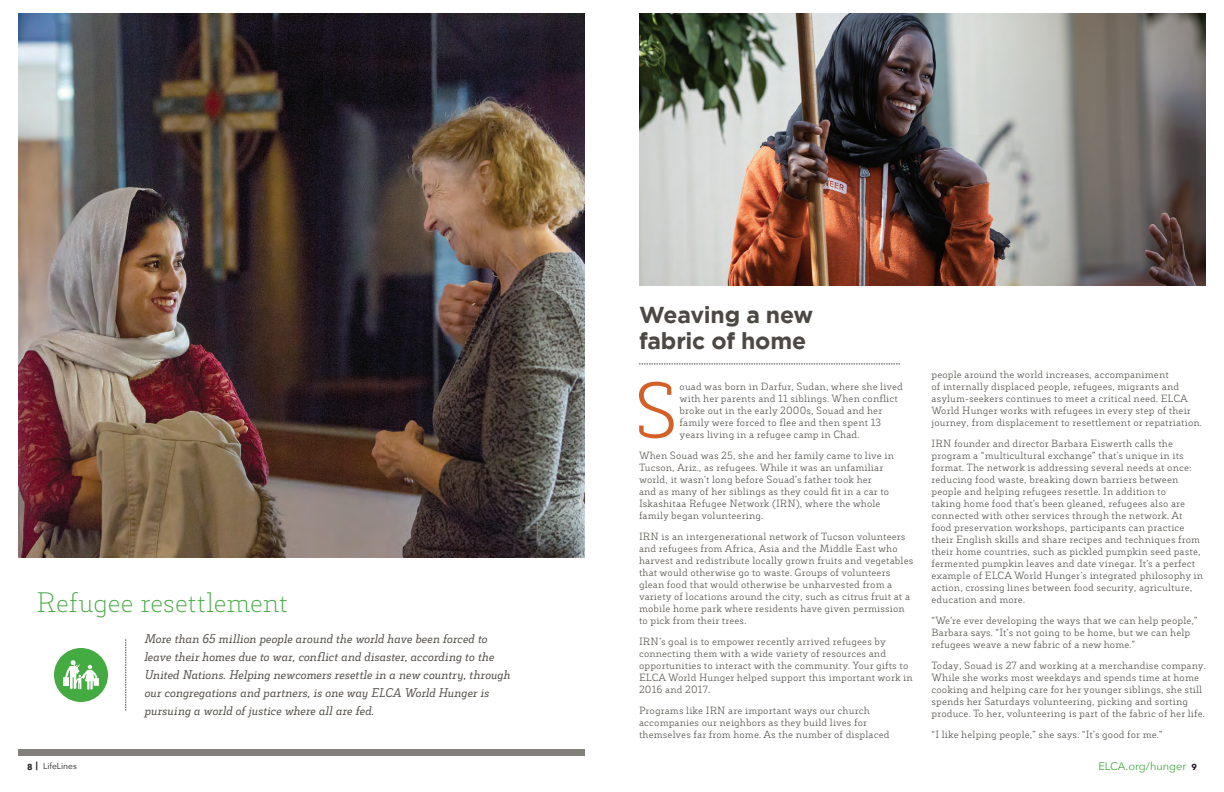
<style>
.page{position:relative;width:1224px;height:792px;background:#fff}
.page>*{position:absolute;margin:0;border:0;box-sizing:border-box;transform-origin:0 0}
.t1{font:300 75.7px "Decour";color:#d26027}
.t2{font:200 27px "Decour";letter-spacing:-.02em;color:#44aa42}
.t3{font:700 23px/26px "Gotham";letter-spacing:-.01em;color:#4c4843}
.t4{font:italic 12px/18px "Decour";letter-spacing:-.005em;color:#4c4843}
.t5{font:11px "Avenir Next";color:#44aa42}
.t6{font:300 10px/12px "Decour";letter-spacing:.015em;color:#4c4843}
.t7{font:8.5px "Avenir Next";color:#231f20}
.s1{font-weight:700}
.s2{font-weight:700;font-size:8.5px;color:#231f20}
</style>
<div class="page">
<img style="left:18px;top:14px;width:567px;height:544px">
<div style="left:18px;top:749px;width:567px;height:7px;background:#817f7a"></div>
<svg style="left:126px;top:639px;width:1px;height:72px"></svg>
<div style="left:54px;top:648px;width:54px;height:54px;background:#44aa42;border-radius:50%"></div>
<svg style="left:639px;top:364px;width:261px;height:1px"></svg>
<img style="left:639px;top:14px;width:567px;height:272px">
<svg style="left:63px;top:660px;width:36px;height:30px"></svg>
<h2 class="t2" style="left:36px;top:587px;width:253px">Refugee resettlement</h2>
<p class="t4" style="left:144px;top:630px;width:367px">More than 65 million people around the world have been forced to leave their homes due to war, conflict and disaster, according to the United Nations. Helping newcomers resettle in a new country, through our congregations and partners, is one way ELCA World Hunger is pursuing a world of justice where all are fed.</p>
<p class="t7" style="left:27px;top:759px;width:51px"><span class="s1">8 |</span> LifeLines</p>
<h3 class="t3" style="left:639px;top:301px;width:176px">Weaving a new fabric of home</h3>
<h1 class="t1" style="left:633px;top:366px;width:47px">S</h1>
<p class="t6" style="left:680px;top:380px;width:225px">ouad was born in Darfur, Sudan, where she lived with her parents and 11 siblings. When conflict broke out in the early 2000s, Souad and her family were forced to flee and then spent 13 years living in a refugee camp in Chad.</p>
<p class="t6" style="left:639px;top:449px;width:256px">When Souad was 25, she and her family came to live in Tucson, Ariz., as refugees. While it was an unfamiliar world, it wasn’t long before Souad’s father took her<br>and as many of her siblings as they could fit in a car to Iskashitaa Refugee Network (IRN), where the whole family began volunteering.</p>
<p class="t6" style="left:639px;top:530px;width:276px">IRN is an intergenerational network of Tucson volunteers and refugees from Africa, Asia and the Middle East who harvest and redistribute locally grown fruits and vegetables that would otherwise go to waste. Groups of volunteers glean food that would otherwise be unharvested from a variety of locations around the city, such as citrus fruit at a mobile home park where residents have given permission to pick from their trees.</p>
<p class="t6" style="left:639px;top:635px;width:275px">IRN’s goal is to empower recently arrived refugees by connecting them with a wide variety of resources and opportunities to interact with the community. Your gifts to ELCA World Hunger helped support this important work in 2016 and 2017.</p>
<p class="t6" style="left:639px;top:704px;width:252px">Programs like IRN are important ways our church accompanies our neighbors as they build lives for themselves far from home. As the number of displaced</p>
<p class="t6" style="left:932px;top:368px;width:272px">people around the world increases, accompaniment<br>of internally displaced people, refugees, migrants and asylum-seekers continues to meet a critical need. ELCA World Hunger works with refugees in every step of their journey, from displacement to resettlement or repatriation.</p>
<p class="t6" style="left:932px;top:437px;width:273px">IRN founder and director Barbara Eiswerth calls the program a “multicultural exchange” that’s unique in its format. The network is addressing several needs at once: reducing food waste, breaking down barriers between people and helping refugees resettle. In addition to<br>taking home food that’s been gleaned, refugees also are connected with other services through the network. At food preservation workshops, participants can practice their English skills and share recipes and techniques from their home countries, such as pickled pumpkin seed paste, fermented pumpkin leaves and date vinegar. It’s a perfect example of ELCA World Hunger’s integrated philosophy in action, crossing lines between food security, agriculture, education and more.</p>
<p class="t6" style="left:932px;top:614px;width:268px">“We’re ever developing the ways that we can help people,”<br>Barbara says. “It’s not going to be home, but we can help refugees weave a new fabric of a new home.”</p>
<p class="t6" style="left:932px;top:659px;width:276px">Today, Souad is 27 and working at a merchandise company.<br>While she works most weekdays and spends time at home cooking and helping care for her younger siblings, she still spends her Saturdays volunteering, picking and sorting produce. To her, volunteering is part of the fabric of her life.</p>
<p class="t6" style="left:932px;top:728px;width:233px">“I like helping people,” she says. “It’s good for me.”</p>
<p class="t5" style="left:1098px;top:756px;width:100px">ELCA.org/hunger <span class="s2">9</span></p>
</div>
